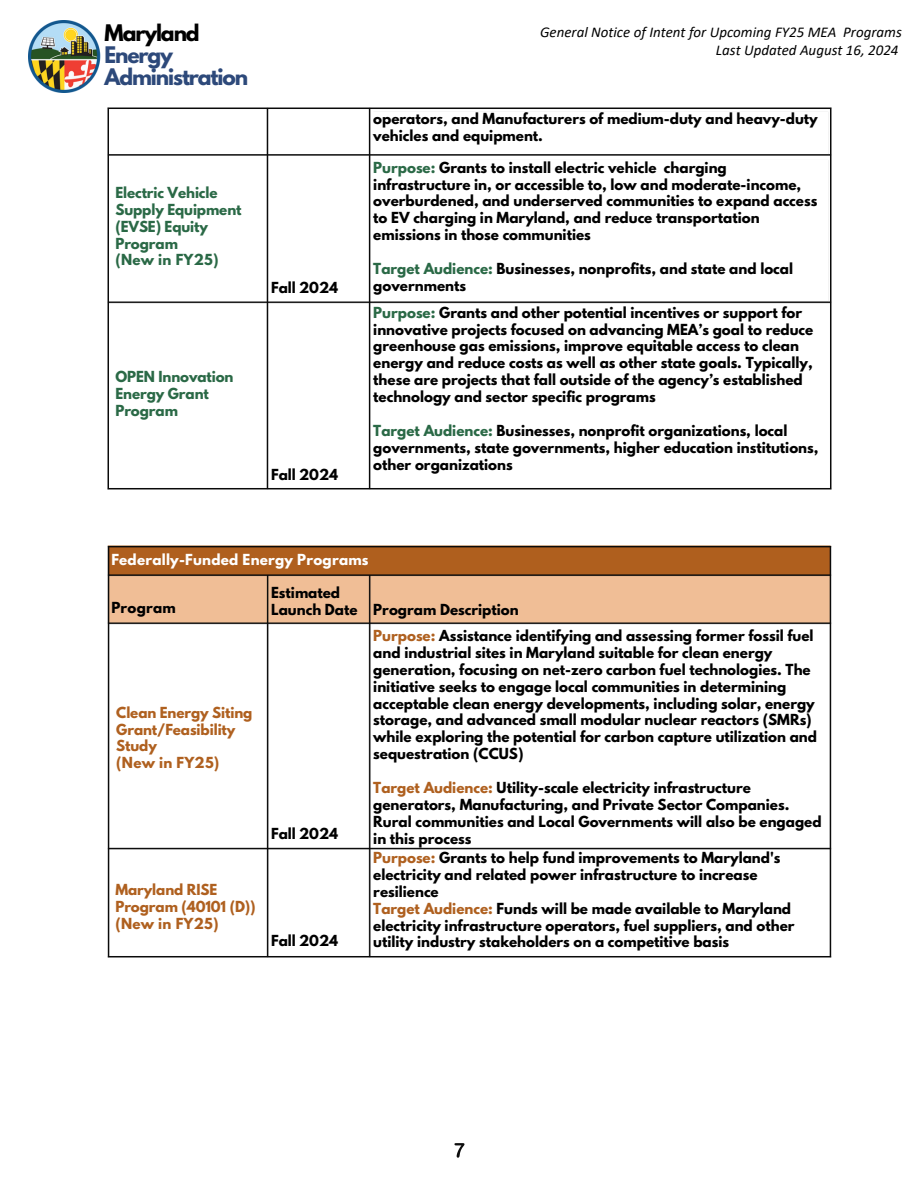
<style>
.page{position:relative;width:918px;height:1188px;background:#fff}
.page>*{position:absolute;margin:0;border:0;box-sizing:border-box;transform-origin:0 0}
.t1{font:700 20.25px/22.4px "League Spartan";letter-spacing:-.055em;color:#2d497a}
.t2{font:italic 15px "Calibri";color:#000}
.t3{font:700 13.5px/16.8px "League Spartan";color:#000}
.t4{font:700 13.5px/16.8px "League Spartan";letter-spacing:-.005em;color:#2a6946}
.t5{font:700 13.5px/16.8px "League Spartan";letter-spacing:-.005em;color:#af601f}
.t6{font:700 13.5px "League Spartan";letter-spacing:.015em;color:#fff}
.s1{color:#000}
.s2{color:#2a6946}
.s3{color:#af601f}
</style>
<div class="page">
<img style="left:107px;top:107px;width:725px;height:383px">
<img style="left:107px;top:545px;width:725px;height:413px">
<svg style="left:454px;top:1143px;width:11px;height:15px"></svg>
<img style="left:28px;top:20px;width:73px;height:72px">
<h2 class="t1" style="left:105px;top:24px;width:145px"><span class="s1">Maryland<br></span>Energy<br>Administration</h2>
<p class="t4" style="left:115px;top:186px;width:128px">Electric Vehicle<br>Supply Equipment (EVSE) Equity<br>Program<br>(New in FY25)</p>
<h2 class="t3" style="left:271px;top:281px;width:68px">Fall 2024</h2>
<p class="t4" style="left:115px;top:370px;width:120px">OPEN Innovation<br>Energy Grant<br>Program</p>
<h2 class="t3" style="left:271px;top:468px;width:68px">Fall 2024</h2>
<h2 class="t2" style="left:540px;top:26px;width:363px">General Notice of Intent for Upcoming FY25 MEA Programs</h2>
<h2 class="t2" style="left:716px;top:44px;width:184px">Last Updated August 16, 2024</h2>
<h2 class="t3" style="left:373px;top:112px;width:446px">operators, and Manufacturers of medium-duty and heavy-duty vehicles and equipment.</h2>
<h2 class="t3" style="left:373px;top:161px;width:446px"><span class="s2">Purpose:</span> Grants to install electric vehicle charging infrastructure in, or accessible to, low and moderate-income, overburdened, and underserved communities to expand access to EV charging in Maryland, and reduce transportation emissions in those communities</h2>
<p class="t3" style="left:373px;top:262px;width:421px"><span class="s2">Target Audience:</span> Businesses, nonprofits, and state and local governments</p>
<h2 class="t3" style="left:373px;top:306px;width:442px"><span class="s2">Purpose:</span> Grants and other potential incentives or support for innovative projects focused on advancing MEA’s goal to reduce greenhouse gas emissions, improve equitable access to clean energy and reduce costs as well as other state goals. Typically, these are projects that fall outside of the agency’s established technology and sector specific programs</h2>
<h2 class="t3" style="left:373px;top:424px;width:447px"><span class="s2">Target Audience:</span> Businesses, nonprofit organizations, local governments, state governments, higher education institutions, other organizations</h2>
<h2 class="t6" style="left:111px;top:553px;width:259px">Federally-Funded Energy Programs</h2>
<h2 class="t3" style="left:111px;top:601px;width:66px">Program</h2>
<h2 class="t3" style="left:271px;top:586px;width:88px">Estimated<br>Launch Date</h2>
<h2 class="t3" style="left:373px;top:603px;width:147px">Program Description</h2>
<h2 class="t5" style="left:116px;top:706px;width:138px">Clean Energy Siting<br>Grant/Feasibility<br>Study<br>(New in FY25)</h2>
<h2 class="t3" style="left:271px;top:827px;width:68px">Fall 2024</h2>
<p class="t5" style="left:115px;top:883px;width:142px">Maryland RISE<br>Program (40101 (D)) (New in FY25)</p>
<h2 class="t3" style="left:271px;top:934px;width:68px">Fall 2024</h2>
<h2 class="t3" style="left:373px;top:629px;width:445px"><span class="s3">Purpose:</span> Assistance identifying and assessing former fossil fuel and industrial sites in Maryland suitable for clean energy generation, focusing on net-zero carbon fuel technologies. The initiative seeks to engage local communities in determining acceptable clean energy developments, including solar, energy storage, and advanced small modular nuclear reactors (SMRs) while exploring the potential for carbon capture utilization and sequestration (CCUS)</h2>
<h2 class="t3" style="left:373px;top:781px;width:450px"><span class="s3">Target Audience:</span> Utility-scale electricity infrastructure generators, Manufacturing, and Private Sector Companies.<br>Rural communities and Local Governments will also be engaged in this process</h2>
<h2 class="t3" style="left:373px;top:851px;width:423px"><span class="s3">Purpose:</span> Grants to help fund improvements to Maryland's electricity and related power infrastructure to increase resilience<br><span class="s3">Target Audience:</span> Funds will be made available to Maryland electricity infrastructure operators, fuel suppliers, and other utility industry stakeholders on a competitive basis</h2>
</div>
